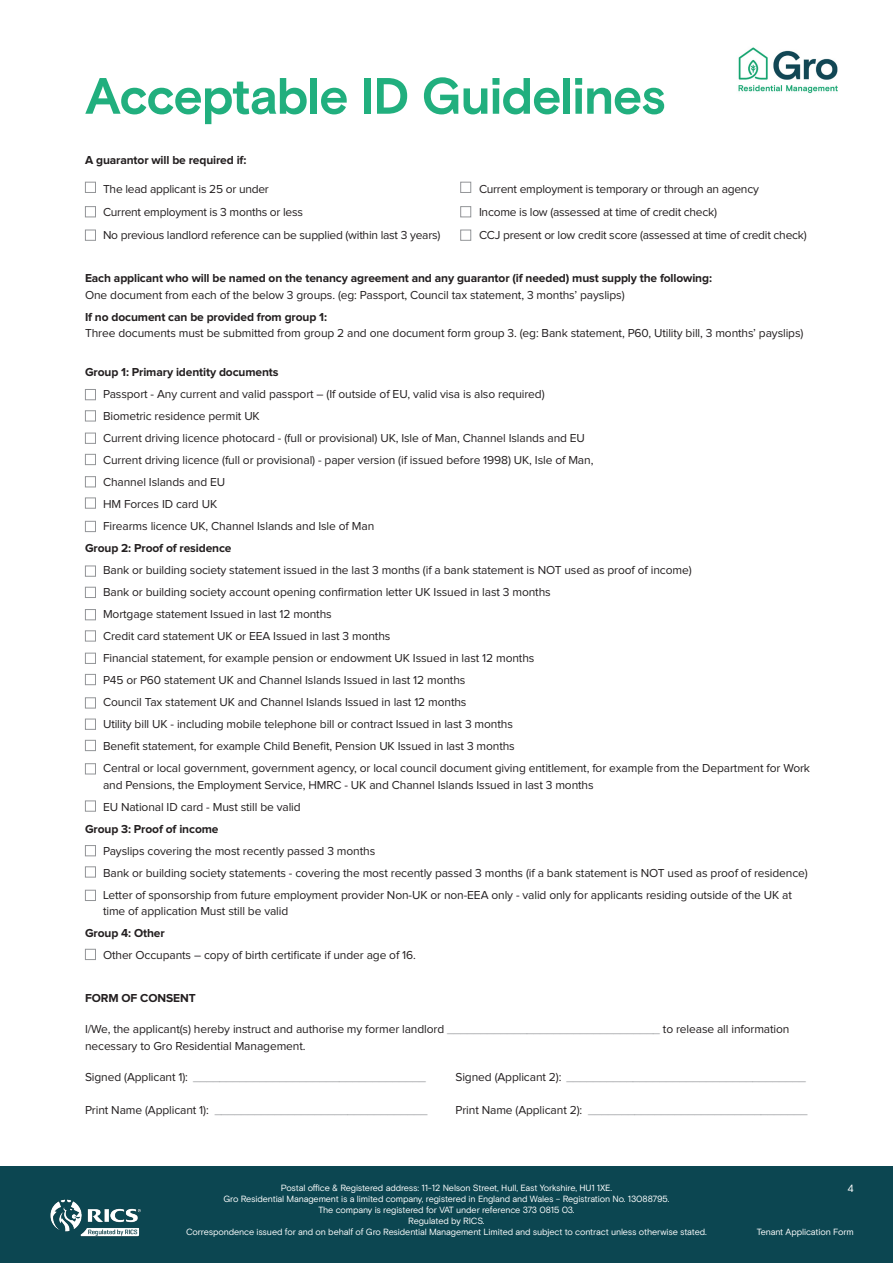
<style>
.page{position:relative;width:893px;height:1263px;background:#fff}
.page>*{position:absolute;margin:0;border:0;box-sizing:border-box;transform-origin:0 0}
.t1{font:700 51px "Basis Grotesque Pro";letter-spacing:-.02em;color:#21af7e}
.t2{font:12px/16.5px "Proxima Nova";letter-spacing:-.01em;color:#231f20}
.t3{font:700 12px/16.5px "Proxima Nova";letter-spacing:-.01em;color:#231f20}
.t4{font:12px "Proxima Nova";letter-spacing:-.01em;color:#939598}
.t5{font:10.5px "Basis Grotesque Pro";color:#fff}
.t6{font:9px/10.8px "Basis Grotesque Pro";letter-spacing:-.02em;color:#fff;text-align:center}
.s1{font-weight:400}
.s2{font-weight:700}
.s3{color:#939598}
.s4{color:#231f20}
</style>
<div class="page">
<div style="left:0;top:1166px;width:893px;height:97px;background:#0c4651"></div>
<img style="left:50px;top:1199px;width:91px;height:37px">
<img style="left:738px;top:47px;width:100px;height:47px">
<div style="left:85px;top:182px;width:11px;height:11px;border:1px solid #939598"></div>
<div style="left:460px;top:182px;width:11px;height:11px;border:1px solid #939598"></div>
<div style="left:85px;top:389px;width:11px;height:11px;border:1px solid #939598"></div>
<div style="left:85px;top:566px;width:11px;height:11px;border:1px solid #939598"></div>
<div style="left:85px;top:410px;width:11px;height:11px;border:1px solid #939598"></div>
<div style="left:85px;top:587px;width:11px;height:11px;border:1px solid #939598"></div>
<div style="left:85px;top:433px;width:11px;height:11px;border:1px solid #939598"></div>
<div style="left:85px;top:609px;width:11px;height:11px;border:1px solid #939598"></div>
<div style="left:85px;top:454px;width:11px;height:11px;border:1px solid #939598"></div>
<div style="left:85px;top:630px;width:11px;height:11px;border:1px solid #939598"></div>
<div style="left:85px;top:476px;width:11px;height:11px;border:1px solid #939598"></div>
<div style="left:85px;top:653px;width:11px;height:11px;border:1px solid #939598"></div>
<div style="left:85px;top:719px;width:11px;height:11px;border:1px solid #939598"></div>
<div style="left:85px;top:845px;width:11px;height:11px;border:1px solid #939598"></div>
<div style="left:85px;top:497px;width:11px;height:12px;border:1px solid #939598"></div>
<div style="left:85px;top:674px;width:11px;height:11px;border:1px solid #939598"></div>
<div style="left:85px;top:740px;width:11px;height:11px;border:1px solid #939598"></div>
<div style="left:85px;top:866px;width:11px;height:11px;border:1px solid #939598"></div>
<div style="left:85px;top:521px;width:11px;height:11px;border:1px solid #939598"></div>
<div style="left:85px;top:697px;width:11px;height:11px;border:1px solid #939598"></div>
<div style="left:85px;top:763px;width:11px;height:11px;border:1px solid #939598"></div>
<div style="left:85px;top:890px;width:11px;height:11px;border:1px solid #939598"></div>
<div style="left:85px;top:949px;width:11px;height:11px;border:1px solid #939598"></div>
<div style="left:85px;top:800px;width:11px;height:11px;border:1px solid #939598"></div>
<div style="left:85px;top:206px;width:11px;height:11px;border:1px solid #939598"></div>
<div style="left:460px;top:206px;width:11px;height:11px;border:1px solid #939598"></div>
<div style="left:85px;top:230px;width:11px;height:11px;border:1px solid #939598"></div>
<div style="left:460px;top:230px;width:11px;height:11px;border:1px solid #939598"></div>
<p class="t1" style="left:85px;top:66px;width:582px">Acceptable ID Guidelines</p>
<p class="t3" style="left:85px;top:152px;width:163px">A guarantor will be required if:</p>
<p class="t2" style="left:103px;top:181px;width:167px">The lead applicant is 25 or under</p>
<p class="t2" style="left:103px;top:204px;width:202px">Current employment is 3 months or less</p>
<p class="t2" style="left:103px;top:227px;width:339px">No previous landlord reference can be supplied (within last 3 years)</p>
<p class="t2" style="left:479px;top:181px;width:281px">Current employment is temporary or through an agency</p>
<p class="t2" style="left:479px;top:204px;width:240px">Income is low (assessed at time of credit check)</p>
<p class="t2" style="left:479px;top:227px;width:329px">CCJ present or low credit score (assessed at time of credit check)</p>
<p class="t3" style="left:85px;top:270px;width:628px">Each applicant who will be named on the tenancy agreement and any guarantor (if needed) must supply the following:<br><span class="s1">One document from each of the below 3 groups. (eg: Passport, Council tax statement, 3 months’ payslips)</span></p>
<p class="t2" style="left:85px;top:309px;width:720px"><span class="s2">If no document can be provided from group 1:<br></span>Three documents must be submitted from group 2 and one document form group 3. (eg: Bank statement, P60, Utility bill, 3 months’ payslips)</p>
<p class="t3" style="left:85px;top:364px;width:195px">Group 1: Primary identity documents</p>
<p class="t2" style="left:103px;top:386px;width:443px">Passport - Any current and valid passport – (If outside of EU, valid visa is also required)</p>
<p class="t2" style="left:103px;top:408px;width:158px">Biometric residence permit UK</p>
<p class="t2" style="left:103px;top:430px;width:483px">Current driving licence photocard - (full or provisional) UK, Isle of Man, Channel Islands and EU</p>
<p class="t2" style="left:103px;top:452px;width:492px">Current driving licence (full or provisional) - paper version (if issued before 1998) UK, Isle of Man,</p>
<p class="t2" style="left:103px;top:474px;width:124px">Channel Islands and EU</p>
<p class="t2" style="left:103px;top:496px;width:116px">HM Forces ID card UK</p>
<p class="t2" style="left:103px;top:518px;width:273px">Firearms licence UK, Channel Islands and Isle of Man</p>
<p class="t3" style="left:85px;top:540px;width:148px">Group 2: Proof of residence</p>
<p class="t2" style="left:103px;top:562px;width:590px">Bank or building society statement issued in the last 3 months (if a bank statement is NOT used as proof of income)</p>
<p class="t2" style="left:103px;top:584px;width:449px">Bank or building society account opening confirmation letter UK Issued in last 3 months</p>
<p class="t2" style="left:103px;top:606px;width:230px">Mortgage statement Issued in last 12 months</p>
<p class="t2" style="left:103px;top:628px;width:289px">Credit card statement UK or EEA Issued in last 3 months</p>
<p class="t2" style="left:103px;top:650px;width:433px">Financial statement, for example pension or endowment UK Issued in last 12 months</p>
<p class="t2" style="left:103px;top:672px;width:364px">P45 or P60 statement UK and Channel Islands Issued in last 12 months</p>
<p class="t2" style="left:103px;top:694px;width:365px">Council Tax statement UK and Channel Islands Issued in last 12 months</p>
<p class="t2" style="left:103px;top:716px;width:411px">Utility bill UK - including mobile telephone bill or contract Issued in last 3 months</p>
<p class="t2" style="left:103px;top:738px;width:413px">Benefit statement, for example Child Benefit, Pension UK Issued in last 3 months</p>
<p class="t2" style="left:103px;top:760px;width:709px">Central or local government, government agency, or local council document giving entitlement, for example from the Department for Work and Pensions, the Employment Service, HMRC - UK and Channel Islands Issued in last 3 months</p>
<p class="t2" style="left:103px;top:799px;width:199px">EU National ID card - Must still be valid</p>
<p class="t3" style="left:85px;top:821px;width:135px">Group 3: Proof of income</p>
<p class="t2" style="left:103px;top:843px;width:274px">Payslips covering the most recently passed 3 months</p>
<p class="t2" style="left:103px;top:865px;width:706px">Bank or building society statements - covering the most recently passed 3 months (if a bank statement is NOT used as proof of residence)</p>
<p class="t2" style="left:103px;top:887px;width:690px">Letter of sponsorship from future employment provider Non-UK or non-EEA only - valid only for applicants residing outside of the UK at time of application Must still be valid</p>
<p class="t3" style="left:85px;top:925px;width:81px">Group 4: Other</p>
<p class="t2" style="left:103px;top:947px;width:314px">Other Occupants – copy of birth certificate if under age of 16.</p>
<p class="t3" style="left:85px;top:990px;width:112px">FORM OF CONSENT</p>
<p class="t2" style="left:85px;top:1021px;width:706px">I/We, the applicant(s) hereby instruct and authorise my former landlord <span class="s3">________________________________</span> to release all information necessary to Gro Residential Management.</p>
<p class="t4" style="left:85px;top:1070px;width:342px"><span class="s4">Signed (Applicant 1):</span> ___________________________________</p>
<p class="t4" style="left:85px;top:1103px;width:344px"><span class="s4">Print Name (Applicant 1):</span> ________________________________</p>
<p class="t4" style="left:455px;top:1070px;width:352px"><span class="s4">Signed (Applicant 2):</span> ____________________________________</p>
<p class="t4" style="left:455px;top:1103px;width:354px"><span class="s4">Print Name (Applicant 2):</span> _________________________________</p>
<p class="t6" style="left:186px;top:1183px;width:522px">Postal office &amp; Registered address: 11-12 Nelson Street, Hull, East Yorkshire, HU1 1XE.<br>Gro Residential Management is a limited company, registered in England and Wales – Registration No. 13088795.<br>The company is registered for VAT under reference 373 0815 03.<br>Regulated by RICS.<br>Correspondence issued for and on behalf of Gro Residential Management Limited and subject to contract unless otherwise stated.</p>
<p class="t5" style="left:847px;top:1182px;width:8px">4</p>
<p class="t6" style="left:757px;top:1226px;width:98px">Tenant Application Form</p>
</div>
